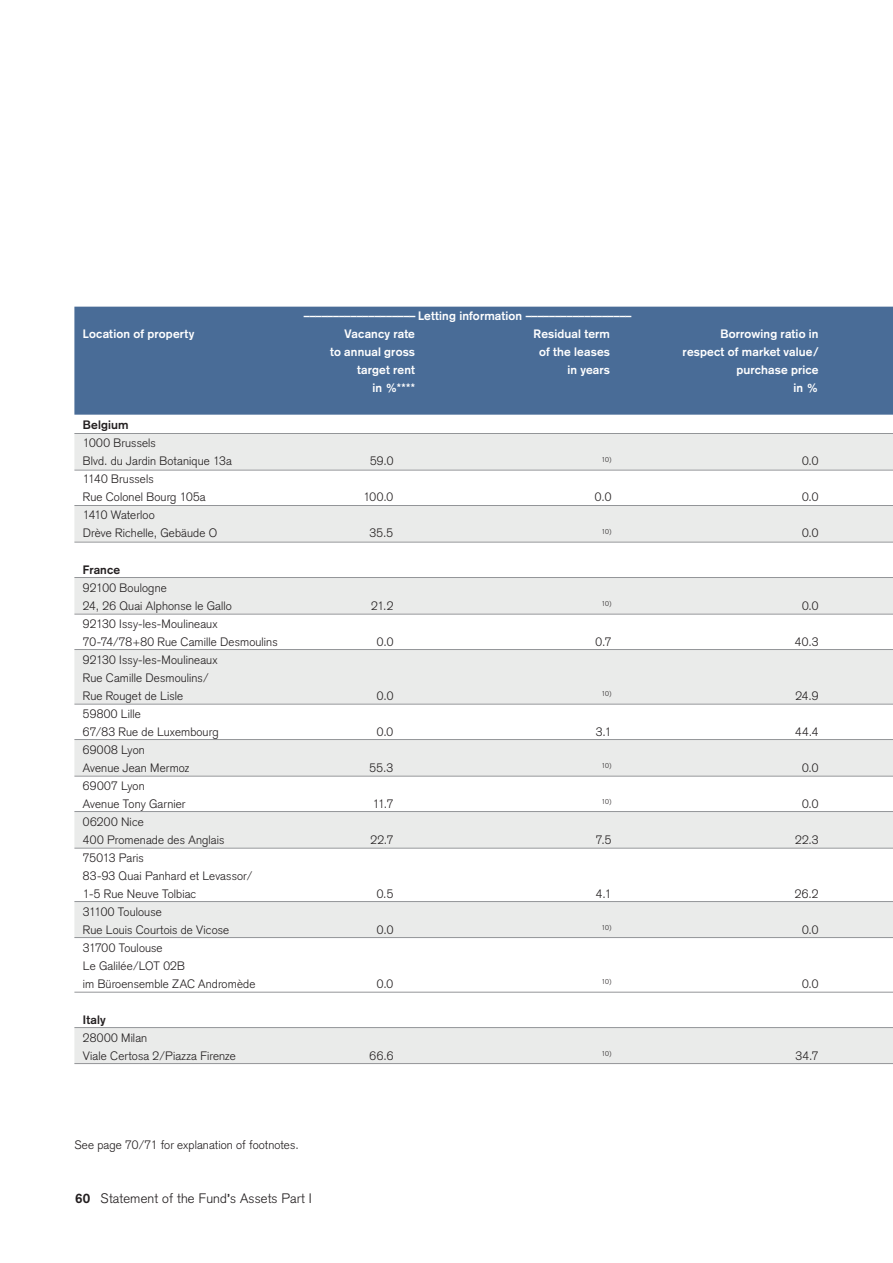
<style>
.page{position:relative;width:893px;height:1263px;background:#fff}
.page>*{position:absolute;margin:0;border:0;box-sizing:border-box;transform-origin:0 0}
.t1{font:300 13.5px "Akzidenz Grotesk";letter-spacing:.01em;color:#231f20}
.t2{font:300 12px/18px "Akzidenz Grotesk";letter-spacing:.01em;color:#231f20}
.t3{font:700 12px "Akzidenz Grotesk";letter-spacing:.015em;color:#fff}
.t4{font:300 6.9px "Akzidenz Grotesk";letter-spacing:-.03em;color:#231f20}
.s1{font-weight:700}
.s2{font-family:"Eurostile";font-weight:700}
</style>
<div class="page">
<div style="left:74px;top:307px;width:819px;height:108px;background:#496c97"></div>
<div style="left:74px;top:434px;width:819px;height:36px;background:#eaebea"></div>
<hr style="left:74px;top:433px;width:819px;height:1px;background:#939598">
<hr style="left:74px;top:470px;width:819px;height:1px;background:#939598">
<div style="left:74px;top:506px;width:819px;height:36px;background:#eaebea"></div>
<hr style="left:74px;top:505px;width:819px;height:1px;background:#939598">
<hr style="left:74px;top:542px;width:819px;height:1px;background:#939598">
<div style="left:74px;top:578px;width:819px;height:36px;background:#eaebea"></div>
<hr style="left:74px;top:577px;width:819px;height:1px;background:#939598">
<hr style="left:74px;top:614px;width:819px;height:1px;background:#939598">
<div style="left:74px;top:650px;width:819px;height:54px;background:#eaebea"></div>
<hr style="left:74px;top:649px;width:819px;height:1px;background:#939598">
<hr style="left:74px;top:704px;width:819px;height:1px;background:#939598">
<div style="left:74px;top:740px;width:819px;height:36px;background:#eaebea"></div>
<hr style="left:74px;top:739px;width:819px;height:1px;background:#939598">
<hr style="left:74px;top:776px;width:819px;height:1px;background:#939598">
<div style="left:74px;top:812px;width:819px;height:36px;background:#eaebea"></div>
<hr style="left:74px;top:811px;width:819px;height:1px;background:#939598">
<hr style="left:74px;top:848px;width:819px;height:1px;background:#939598">
<div style="left:74px;top:902px;width:819px;height:36px;background:#eaebea"></div>
<hr style="left:74px;top:901px;width:819px;height:1px;background:#939598">
<hr style="left:74px;top:937px;width:819px;height:1px;background:#939598">
<hr style="left:74px;top:992px;width:819px;height:1px;background:#939598">
<div style="left:74px;top:1028px;width:819px;height:36px;background:#eaebea"></div>
<hr style="left:74px;top:1027px;width:819px;height:1px;background:#939598">
<hr style="left:74px;top:1063px;width:819px;height:1px;background:#939598">
<p class="t3" style="left:304px;top:309px;width:329px">––––––––––––––––––– Letting information ––––––––––––––––––</p>
<p class="t3" style="left:83px;top:327px;width:113px">Location of property</p>
<p class="t3" style="left:345px;top:327px;width:72px">Vacancy rate</p>
<p class="t3" style="left:534px;top:327px;width:78px">Residual term</p>
<p class="t3" style="left:721px;top:327px;width:99px">Borrowing ratio in</p>
<p class="t3" style="left:330px;top:345px;width:86px">to annual gross</p>
<p class="t3" style="left:539px;top:345px;width:72px">of the leases</p>
<p class="t3" style="left:683px;top:345px;width:137px">respect of market value/</p>
<p class="t3" style="left:357px;top:363px;width:59px">target rent</p>
<p class="t3" style="left:567px;top:363px;width:44px">in years</p>
<p class="t3" style="left:736px;top:363px;width:84px">purchase price</p>
<p class="t3" style="left:372px;top:381px;width:44px">in %****</p>
<p class="t3" style="left:794px;top:381px;width:27px">in %</p>
<p class="t2" style="left:83px;top:416px;width:150px"><span class="s1">Belgium<br></span>1000 Brussels<br>Blvd. du Jardin Botanique 13a</p>
<p class="t2" style="left:370px;top:452px;width:25px">59.0</p>
<p class="t4" style="left:601px;top:455px;width:11px">10)</p>
<p class="t2" style="left:802px;top:452px;width:18px">0.0</p>
<p class="t2" style="left:83px;top:470px;width:124px">1140 Brussels<br>Rue Colonel Bourg 105a</p>
<p class="t2" style="left:83px;top:506px;width:136px">1410 Waterloo<br>Drève Richelle, Gebäude O</p>
<p class="t2" style="left:83px;top:560px;width:150px"><span class="s1">France<br></span>92100 Boulogne<br>24, 26 Quai Alphonse le Gallo</p>
<p class="t2" style="left:83px;top:614px;width:196px">92130 Issy-les-Moulineaux<br>70-74/78+80 Rue Camille Desmoulins</p>
<p class="t2" style="left:83px;top:650px;width:136px">92130 Issy-les-Moulineaux<br>Rue Camille Desmoulins/<br>Rue Rouget de Lisle</p>
<p class="t2" style="left:83px;top:704px;width:137px">59800 Lille<br>67/83 Rue de Luxembourg</p>
<p class="t2" style="left:83px;top:740px;width:108px">69008 Lyon<br>Avenue Jean Mermoz</p>
<p class="t2" style="left:83px;top:776px;width:104px">69007 Lyon<br>Avenue Tony Garnier</p>
<p class="t2" style="left:83px;top:812px;width:143px">06200 Nice<br>400 Promenade des Anglais</p>
<p class="t2" style="left:83px;top:848px;width:171px">75013 Paris<br>83-93 Quai Panhard et Levassor/<br>1-5 Rue Neuve Tolbiac</p>
<p class="t2" style="left:83px;top:902px;width:148px">31100 Toulouse<br>Rue Louis Courtois de Vicose</p>
<p class="t2" style="left:83px;top:938px;width:174px">31700 Toulouse<br>Le Galilée/LOT 02B<br>im Büroensemble ZAC Andromède</p>
<p class="t2" style="left:83px;top:1010px;width:154px"><span class="s1">Italy<br></span>28000 Milan<br>Viale Certosa 2/Piazza Firenze</p>
<p class="t2" style="left:74px;top:1136px;width:226px">See page 70/71 for explanation of footnotes.</p>
<p class="t1" style="left:75px;top:1191px;width:238px"><span class="s1">60</span> Statement of the Fund<span class="s2">’</span>s Assets Part I</p>
<p class="t2" style="left:363px;top:488px;width:31px">100.0</p>
<p class="t2" style="left:595px;top:488px;width:18px">0.0</p>
<p class="t2" style="left:802px;top:488px;width:18px">0.0</p>
<p class="t2" style="left:370px;top:524px;width:25px">35.5</p>
<p class="t4" style="left:601px;top:527px;width:11px">10)</p>
<p class="t2" style="left:802px;top:524px;width:18px">0.0</p>
<p class="t2" style="left:371px;top:596px;width:24px">21.2</p>
<p class="t4" style="left:601px;top:599px;width:11px">10)</p>
<p class="t2" style="left:802px;top:596px;width:18px">0.0</p>
<p class="t2" style="left:377px;top:632px;width:18px">0.0</p>
<p class="t2" style="left:595px;top:632px;width:17px">0.7</p>
<p class="t2" style="left:795px;top:632px;width:25px">40.3</p>
<p class="t2" style="left:377px;top:686px;width:18px">0.0</p>
<p class="t4" style="left:601px;top:689px;width:11px">10)</p>
<p class="t2" style="left:795px;top:686px;width:25px">24.9</p>
<p class="t2" style="left:377px;top:722px;width:18px">0.0</p>
<p class="t2" style="left:596px;top:722px;width:17px">3.1</p>
<p class="t2" style="left:795px;top:722px;width:25px">44.4</p>
<p class="t2" style="left:370px;top:758px;width:25px">55.3</p>
<p class="t4" style="left:601px;top:761px;width:11px">10)</p>
<p class="t2" style="left:802px;top:758px;width:18px">0.0</p>
<p class="t2" style="left:373px;top:794px;width:22px">11.7</p>
<p class="t4" style="left:601px;top:797px;width:11px">10)</p>
<p class="t2" style="left:802px;top:794px;width:18px">0.0</p>
<p class="t2" style="left:371px;top:830px;width:24px">22.7</p>
<p class="t2" style="left:596px;top:830px;width:17px">7.5</p>
<p class="t2" style="left:795px;top:830px;width:25px">22.3</p>
<p class="t2" style="left:377px;top:884px;width:18px">0.5</p>
<p class="t2" style="left:596px;top:884px;width:17px">4.1</p>
<p class="t2" style="left:795px;top:884px;width:25px">26.2</p>
<p class="t2" style="left:377px;top:920px;width:18px">0.0</p>
<p class="t4" style="left:601px;top:923px;width:11px">10)</p>
<p class="t2" style="left:802px;top:920px;width:18px">0.0</p>
<p class="t2" style="left:377px;top:974px;width:18px">0.0</p>
<p class="t4" style="left:601px;top:977px;width:11px">10)</p>
<p class="t2" style="left:802px;top:974px;width:18px">0.0</p>
<p class="t2" style="left:370px;top:1046px;width:25px">66.6</p>
<p class="t4" style="left:601px;top:1049px;width:11px">10)</p>
<p class="t2" style="left:796px;top:1046px;width:24px">34.7</p>
</div>
